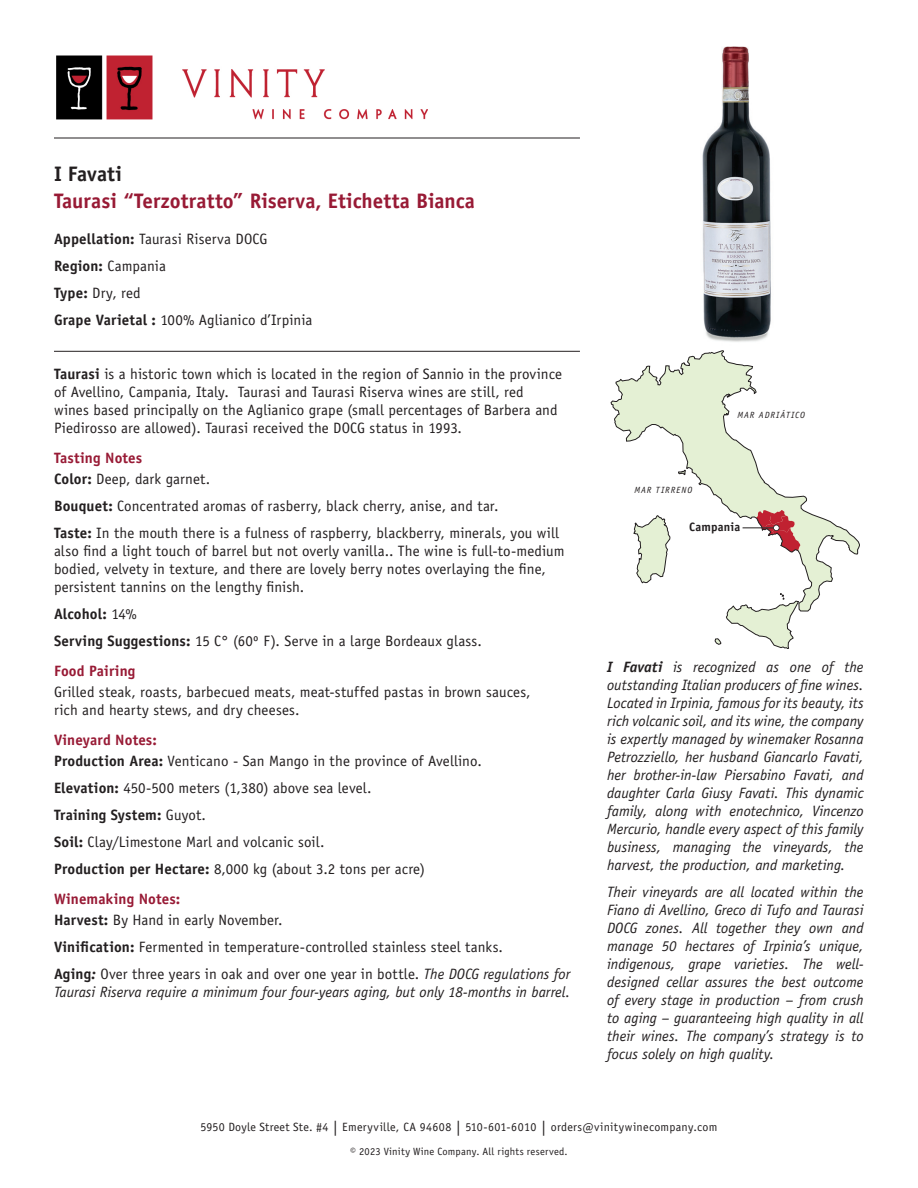
<style>
.page{position:relative;width:918px;height:1188px;background:#fff}
.page>*{position:absolute;margin:0;border:0;box-sizing:border-box;transform-origin:0 0}
.Wine_Name{font:700 21px "Officina Sans Std";color:#981a35}
.Producer{font:700 21px "Officina Sans Std";color:#231f20}
.Specs{font:15px/18px "Officina Sans Std";letter-spacing:.005em;color:#231f20}
.Producer_Profile{font:italic 15px/18px "Officina Sans Std";color:#231f20;text-align:justify}
.Specs-2{font:italic 15px/18px "Officina Sans Std";color:#231f20}
.Subhead{font:700 15px "Officina Sans Std";letter-spacing:.01em;color:#981a35}
.Specs-3{font:700 15px "Officina Sans Std";letter-spacing:.005em;color:#231f20}
.t1{font:700 12.15px "Officina Sans Std";letter-spacing:.01em;color:#231f20}
.Wine_Header{font:12px "Officina Sans Std";letter-spacing:.025em;color:#231f20}
.Master_Page_Number{font:10.5px "Officina Sans Std";letter-spacing:.02em;color:#231f20}
.t2{font:italic 9px "Officina Sans Std";letter-spacing:.105em;color:#231f20}
.s1{font-weight:700}
.s2{font-weight:400}
.s3{font-weight:700;font-style:normal}
.s4{font-style:normal}
.s5{font-size:15px}
</style>
<div class="page">
<hr style="left:54px;top:351px;width:526px;height:1px;background:#231f20">
<img style="left:702px;top:46px;width:69px;height:296px">
<svg style="left:611px;top:351px;width:249px;height:298px"></svg>
<hr style="left:54px;top:138px;width:526px;height:1px;background:#231f20">
<img style="left:56px;top:55px;width:372px;height:65px">
<p class="Producer" style="left:54px;top:160px;width:70px">I Favati</p>
<p class="Wine_Name" style="left:54px;top:187px;width:423px">Taurasi “Terzotratto” Riserva, Etichetta Bianca</p>
<p class="Specs" style="left:54px;top:230px;width:215px"><span class="s1">Appellation:</span> Taurasi Riserva DOCG</p>
<p class="Specs" style="left:54px;top:257px;width:113px"><span class="s1">Region:</span> Campania</p>
<p class="Specs" style="left:54px;top:284px;width:88px"><span class="s1">Type:</span> Dry, red</p>
<p class="Specs" style="left:54px;top:311px;width:260px"><span class="s1">Grape Varietal :</span> 100% Aglianico d’Irpinia</p>
<p class="Specs" style="left:54px;top:365px;width:510px"><span class="s1">Taurasi</span> is a historic town which is located in the region of Sannio in the province of Avellino, Campania, Italy. Taurasi and Taurasi Riserva wines are still, red wines based principally on the Aglianico grape (small percentages of Barbera and Piedirosso are allowed). Taurasi received the DOCG status in 1993.</p>
<p class="Subhead" style="left:54px;top:448px;width:90px">Tasting Notes</p>
<p class="Specs" style="left:54px;top:470px;width:158px"><span class="s1">Color:</span> Deep, dark garnet.</p>
<p class="Specs" style="left:54px;top:497px;width:446px"><span class="s1">Bouquet:</span> Concentrated aromas of rasberry, black cherry, anise, and tar.</p>
<p class="Specs" style="left:54px;top:524px;width:512px"><span class="s1">Taste:</span> In the mouth there is a fulness of raspberry, blackberry, minerals, you will also find a light touch of barrel but not overly vanilla.. The wine is full-to-medium bodied, velvety in texture, and there are lovely berry notes overlaying the fine, persistent tannins on the lengthy finish.</p>
<p class="Specs-3" style="left:54px;top:604px;width:84px">Alcohol: <span class="s2">14%</span></p>
<p class="Specs" style="left:54px;top:632px;width:429px"><span class="s1">Serving Suggestions:</span> 15 C° (60º F). Serve in a large Bordeaux glass.</p>
<p class="Subhead" style="left:54px;top:661px;width:83px">Food Pairing</p>
<p class="Specs" style="left:54px;top:683px;width:478px">Grilled steak, roasts, barbecued meats, meat-stuffed pastas in brown sauces, rich and hearty stews, and dry cheeses.</p>
<p class="Subhead" style="left:54px;top:730px;width:104px">Vineyard Notes:</p>
<p class="Specs" style="left:54px;top:752px;width:429px"><span class="s1">Production Area:</span> Venticano - San Mango in the province of Avellino.</p>
<p class="Specs" style="left:54px;top:779px;width:319px"><span class="s1">Elevation:</span> 450-500 meters (1,380) above sea level.</p>
<p class="Specs-3" style="left:54px;top:805px;width:154px">Training System: <span class="s2">Guyot.</span></p>
<p class="Specs" style="left:54px;top:833px;width:272px"><span class="s1">Soil:</span> Clay/Limestone Marl and volcanic soil.</p>
<p class="Specs" style="left:54px;top:860px;width:373px"><span class="s1">Production per Hectare:</span> 8,000 kg (about 3.2 tons per acre)</p>
<p class="Subhead" style="left:54px;top:889px;width:128px">Winemaking Notes:</p>
<p class="Specs" style="left:54px;top:911px;width:230px"><span class="s1">Harvest:</span> By Hand in early November.</p>
<p class="Specs" style="left:54px;top:938px;width:451px"><span class="s1">Vinification:</span> Fermented in temperature-controlled stainless steel tanks.</p>
<p class="Specs-2" style="left:54px;top:965px;width:518px"><span class="s3">Aging</span><span class="s1">:</span> <span class="s4">Over three years in oak and over one year in bottle.</span> The DOCG regulations for<br>Taurasi Riserva require a minimum four four-years aging, but only 18-months in barrel.</p>
<p class="t2" style="left:634px;top:484px;width:59px">MAR TIRRENO</p>
<p class="t2" style="left:737px;top:410px;width:69px">MAR ADRIÁTICO</p>
<p class="t1" style="left:689px;top:519px;width:53px">Campania</p>
<p class="Producer_Profile" style="left:607px;top:658px;width:258px"><span class="s1">I Favati</span> is recognized as one of the outstanding Italian producers of fine wines.<br>Located in Irpinia, famous for its beauty, its rich volcanic soil, and its wine, the company is expertly managed by winemaker Rosanna Petrozziello, her husband Giancarlo Favati, her brother-in-law Piersabino Favati, and daughter Carla Giusy Favati. This dynamic family, along with enotechnico, Vincenzo Mercurio, handle every aspect of this family business, managing the vineyards, the harvest, the production, and marketing.</p>
<p class="Producer_Profile" style="left:607px;top:883px;width:258px">Their vineyards are all located within the Fiano di Avellino, Greco di Tufo and Taurasi DOCG zones. All together they own and manage 50 hectares of Irpinia’s unique, indigenous, grape varieties. The well&shy;designed cellar assures the best outcome of every stage in production – from crush to aging – guaranteeing high quality in all their wines. The company’s strategy is to focus solely on high quality.</p>
<p class="Wine_Header" style="left:201px;top:1120px;width:518px">5950 Doyle Street Ste. #4 <span class="s5">|</span> Emeryville, CA 94608 <span class="s5">|</span> 510-601-6010 <span class="s5">|</span> orders@vinitywinecompany.com</p>
<p class="Master_Page_Number" style="left:350px;top:1145px;width:219px">© 2023 Vinity Wine Company. All rights reserved.</p>
</div>
